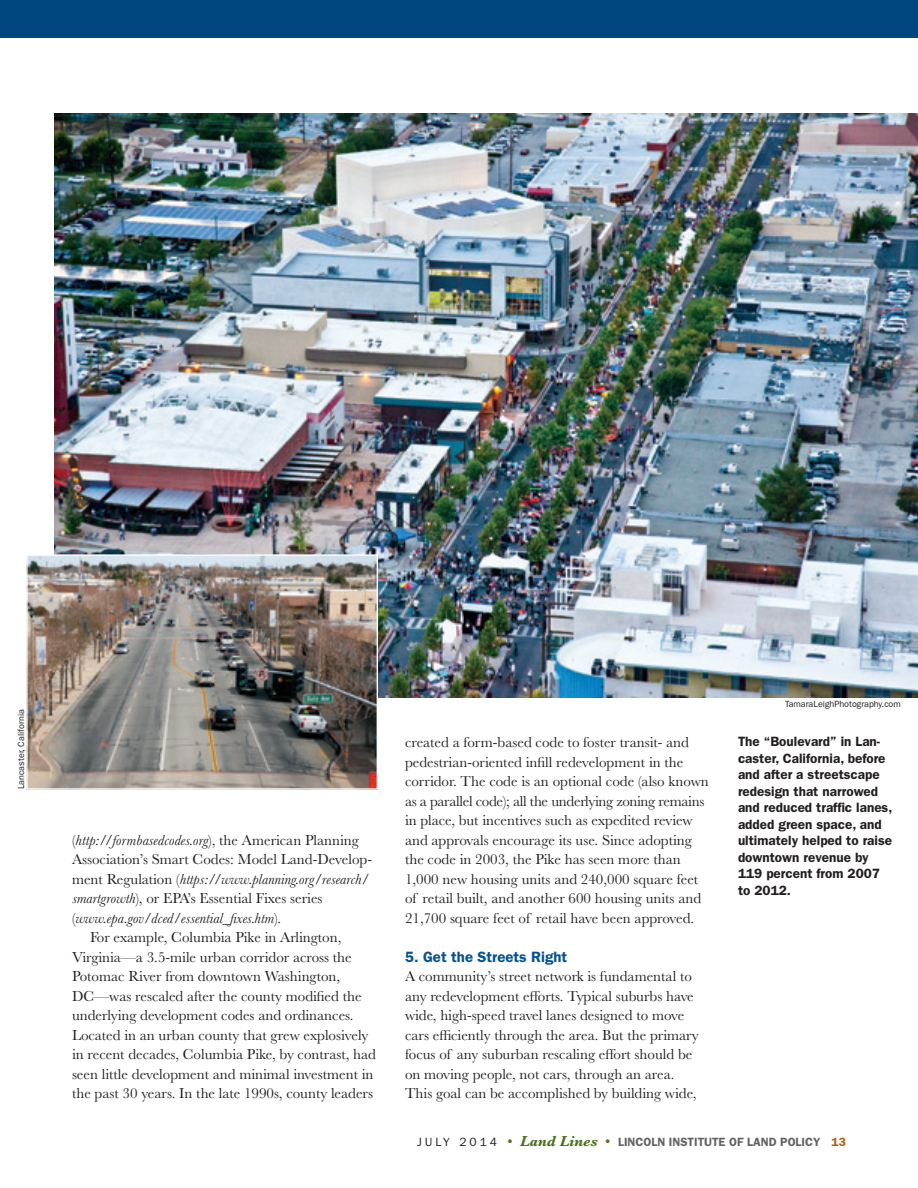
<style>
.page{position:relative;width:918px;height:1188px;background:#fff}
.page>*{position:absolute;margin:0;border:0;box-sizing:border-box;transform-origin:0 0}
._00_text{font:15px/19.5px "Baskerville MT Std";color:#231f20}
._04_subhead_A{font:600 15px "ITC Franklin Gothic Std";color:#005294}
._07_caption{font:600 13.5px/16.5px "ITC Franklin Gothic Std";color:#231f20}
.t1{font:600 12px "ITC Franklin Gothic Std";color:#636366}
._70_credit{font:9px "ITC Franklin Gothic Std";color:#231f20}
.s1{font-style:italic}
.s2{font-weight:400;color:#231f20}
.s3{font-family:"Baskerville MT Std";font-weight:400;font-size:15px;color:#4b711c}
.s4{font-family:"Baskerville MT Std";font-weight:700;font-style:italic;font-size:15px;color:#4b711c}
.s5{color:#b05f0f}
</style>
<div class="page">
<div style="left:0;top:0;width:918px;height:38px;background:#00467e"></div>
<img style="left:55px;top:113px;width:863px;height:584px">
<img style="left:28px;top:556px;width:348px;height:232px">
<div style="left:26px;top:554px;width:352px;height:236px;border:1px solid #fff"></div>
<p class="_70_credit" style="left:16px;top:789px;width:81px;rotate:-90deg">Lancaster, California</p>
<p class="_00_text" style="left:72px;top:830px;width:302px">(<span class="s1">http://formbasedcodes.org</span>), the American Planning Association’s Smart Codes: Model Land-Develop&shy;ment Regulation (<span class="s1">https://www.planning.org/research/ smartgrowth</span>), or EPA’s Essential Fixes series (<span class="s1">www.epa.gov/dced/essential_fixes.htm</span>).</p>
<p class="_00_text" style="left:72px;top:927px;width:306px;text-indent:18px">For example, Columbia Pike in Arlington, Virginia—a 3.5-mile urban corridor across the Potomac River from downtown Washington, DC—was rescaled after the county modified the underlying development codes and ordinances.<br>Located in an urban county that grew explosively in recent decades, Columbia Pike, by contrast, had seen little development and minimal investment in the past 30 years. In the late 1990s, county leaders</p>
<p class="_00_text" style="left:405px;top:733px;width:305px">created a form-based code to foster transit- and pedestrian-oriented infill redevelopment in the corridor. The code is an optional code (also known as a parallel code); all the underlying zoning remains in place, but incentives such as expedited review and approvals encourage its use. Since adopting the code in 2003, the Pike has seen more than 1,000 new housing units and 240,000 square feet of retail built, and another 600 housing units and 21,700 square feet of retail have been approved.</p>
<p class="_04_subhead_A" style="left:405px;top:948px;width:164px">5. Get the Streets Right</p>
<p class="_00_text" style="left:405px;top:967px;width:295px">A community’s street network is fundamental to any redevelopment efforts. Typical suburbs have wide, high-speed travel lanes designed to move cars efficiently through the area. But the primary focus of any suburban rescaling effort should be on moving people, not cars, through an area.<br>This goal can be accomplished by building wide,</p>
<p class="_70_credit" style="left:785px;top:699px;width:117px">TamaraLeighPhotography.com</p>
<p class="_07_caption" style="left:738px;top:733px;width:156px">The “Boulevard” in Lan&shy;caster, California, before and after a streetscape redesign that narrowed and reduced traffic lanes, added green space, and ultimately helped to raise downtown revenue by<br>119 percent from 2007 to 2012.</p>
<p class="t1" style="left:417px;top:1135px;width:430px"><span class="s2">J U LY 2 0 1 4</span> <span class="s3">•</span> <span class="s4">Land Lines</span> <span class="s3">•</span> LINCOLN INSTITUTE OF LAND POLICY <span class="s5">13</span></p>
</div>
